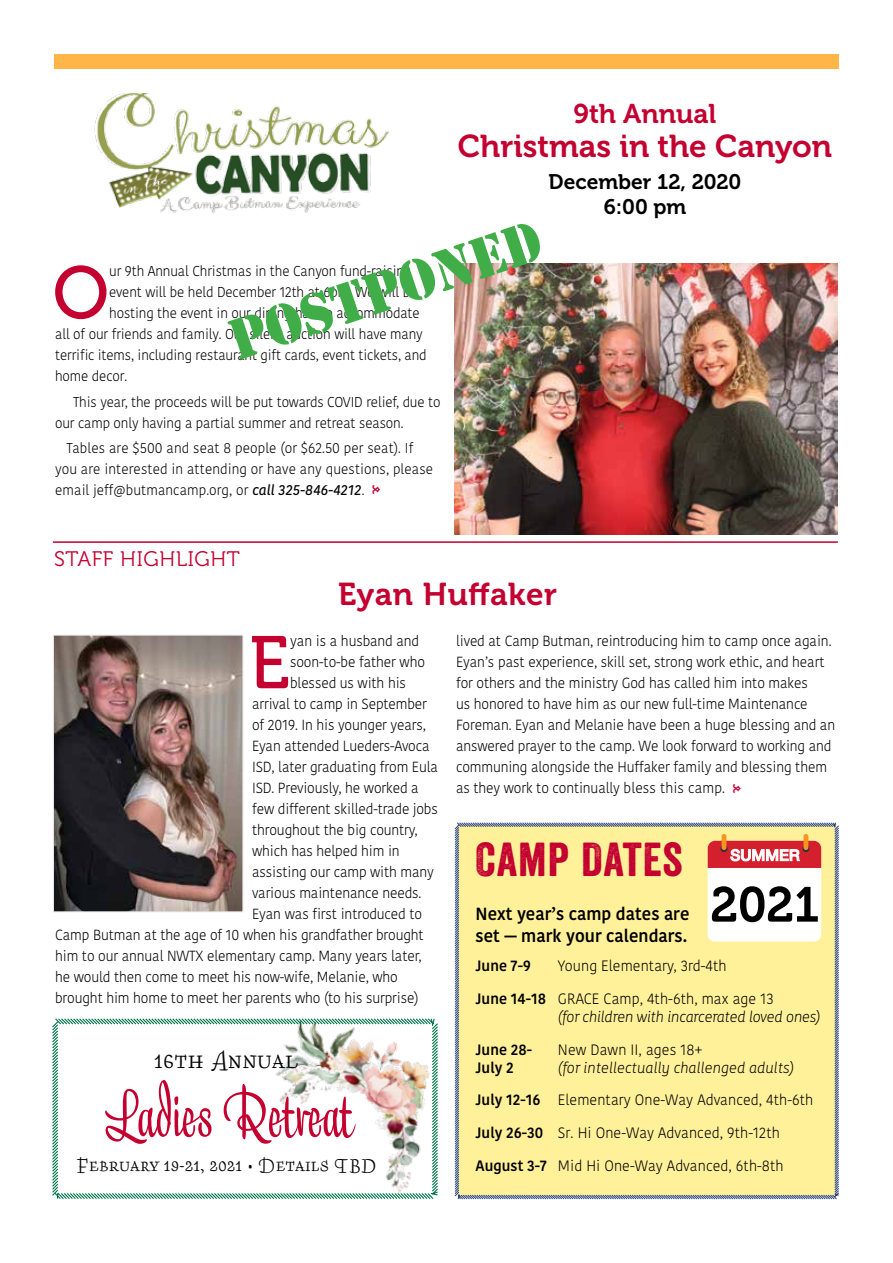
<style>
.page{position:relative;width:893px;height:1263px;background:#fff}
.page>*{position:absolute;margin:0;border:0;box-sizing:border-box;transform-origin:0 0}
.t1{font:74.1px "Museo 500";color:#c3002f;scale:.96 1}
.t2{font:73.8px "Museo 500";color:#c3002f;scale:.96 1}
.t3{font:66px "Liza Std";letter-spacing:.005em;color:#c3002f;scale:.96 1}
.t4{font:46.2px "Veneer";letter-spacing:.02em;color:#c3002f;scale:1.05 1}
.t5{font:31.5px "Museo 700";color:#c3002f}
.t6{font:31.5px "Museo 700";letter-spacing:.02em;color:#c3002f}
.t7{font:27px "Liza Caps Pro";letter-spacing:.005em;color:#000;scale:.96 1}
.t8{font:27px "Museo 700";color:#c3002f}
.t9{font:21px/25.2px "Museo 700";color:#000;text-align:center}
.t10{font:21px "Museo 300";letter-spacing:.03em;color:#c3002f}
.t11{font:20.25px "Liza Caps Pro";letter-spacing:.005em;color:#000;scale:.96 1}
.t12{font:500 17.55px/22.5px "Kohinoor";letter-spacing:.005em;color:#000;scale:.96 1}
.t13{font:300 15px/32.8px "Kohinoor";letter-spacing:.005em;color:#000;scale:.96 1}
.t14{font:italic 300 15px "Kohinoor";letter-spacing:-.01em;color:#000;scale:.96 1}
.t15{font:500 15px "Kohinoor";letter-spacing:.005em;color:#000;scale:.96 1}
.t16{font:300 14.7px/21px "Kohinoor";letter-spacing:-.01em;color:#000;scale:.95 1}
.t17{font:300 14.7px "Kohinoor";letter-spacing:-.01em;color:#000;scale:.96 1}
.t18{font:300 14.25px/21px "Kohinoor";letter-spacing:-.01em;color:#000;scale:.95 1}
.t19{font:300 14.25px/21px "Kohinoor";letter-spacing:-.01em;color:#000;scale:.96 1}
.s1{font-weight:600;font-style:italic}
.s2{font-weight:500}
.s3{font-style:italic}
</style>
<div class="page">
<svg style="left:52px;top:1018px;width:386px;height:181px"></svg>
<div style="left:54px;top:54px;width:785px;height:14px;background:#ffb547"></div>
<img style="left:94px;top:93px;width:295px;height:121px">
<img style="left:454px;top:263px;width:383px;height:272px">
<hr style="left:53px;top:541px;width:785px;height:2px;background:#c3002f">
<img style="left:55px;top:637px;width:186px;height:273px">
<div style="left:53px;top:635px;width:190px;height:277px;border:1px solid #e4e5e6"></div>
<div style="left:454px;top:822px;width:385px;height:378px;background:#fff199"></div>
<div style="left:708px;top:841px;width:113px;height:100px;background:#fff;border-radius:7px"></div>
<hr style="left:722px;top:834px;width:4px;height:16px;background:#f7941e;border-radius:2px">
<div style="left:803px;top:834px;width:5px;height:16px;background:#f7941e;border-radius:2px"></div>
<svg style="left:708px;top:841px;width:113px;height:27px"></svg>
<svg style="left:712px;top:886px;width:106px;height:36px"></svg>
<svg style="left:228px;top:224px;width:312px;height:135px"></svg>
<h2 class="t2" style="left:53px;top:252px;width:60px">O</h2>
<p class="t18" style="left:109px;top:261px;width:319px">ur 9th Annual Christmas in the Canyon fund-raising</p>
<p class="t18" style="left:109px;top:282px;width:326px">event will be held December 12th at 6pm. We will be</p>
<p class="t18" style="left:109px;top:303px;width:328px">hosting the event in our dining hall to accommodate</p>
<p class="t18" style="left:55px;top:324px;width:389px">all of our friends and family. Our silent auction will have many</p>
<p class="t18" style="left:55px;top:345px;width:393px">terrific items, including restaurant gift cards, event tickets, and</p>
<p class="t18" style="left:55px;top:366px;width:77px">home decor.</p>
<p class="t18" style="left:55px;top:391px;width:407px;text-indent:18px">This year, the proceeds will be put towards COVID relief, due to our camp only having a partial summer and retreat season.</p>
<p class="t19" style="left:55px;top:438px;width:395px;text-indent:11px">Tables are $500 and seat 8 people (or $62.50 per seat). If you are interested in attending or have any questions, please email jeff@butmancamp.org, or <span class="s1">call 325-846-4212</span>.</p>
<h3 class="t8" style="left:573px;top:99px;width:144px">9th Annual</h3>
<h3 class="t5" style="left:458px;top:128px;width:376px">Christmas in the Canyon</h3>
<h3 class="t9" style="left:549px;top:169px;width:194px">December 12, 2020<br>6:00 pm</h3>
<h3 class="t10" style="left:54px;top:548px;width:187px">Staff Highlight</h3>
<h3 class="t6" style="left:338px;top:576px;width:221px">Eyan Huffaker</h3>
<h1 class="t1" style="left:249px;top:622px;width:44px">E</h1>
<p class="t17" style="left:290px;top:632px;width:136px">yan is a husband and</p>
<p class="t16" style="left:290px;top:652px;width:143px">soon-to-be father who</p>
<p class="t16" style="left:290px;top:673px;width:124px">blessed us with his</p>
<p class="t16" style="left:252px;top:694px;width:186px">arrival to camp in September</p>
<p class="t16" style="left:252px;top:715px;width:185px">of 2019. In his younger years,</p>
<p class="t16" style="left:252px;top:736px;width:188px">Eyan attended Lueders-Avoca</p>
<p class="t16" style="left:252px;top:757px;width:197px">ISD, later graduating from Eula</p>
<p class="t16" style="left:252px;top:778px;width:177px">ISD. Previously, he worked a</p>
<p class="t16" style="left:252px;top:799px;width:197px">few different skilled-trade jobs</p>
<p class="t16" style="left:252px;top:820px;width:176px">throughout the big country,</p>
<p class="t16" style="left:252px;top:841px;width:157px">which has helped him in</p>
<p class="t16" style="left:252px;top:862px;width:193px">assisting our camp with many</p>
<p class="t16" style="left:252px;top:883px;width:180px">various maintenance needs.</p>
<p class="t16" style="left:252px;top:904px;width:180px">Eyan was first introduced to</p>
<p class="t16" style="left:55px;top:925px;width:390px">Camp Butman at the age of 10 when his grandfather brought</p>
<p class="t16" style="left:55px;top:946px;width:387px">him to our annual NWTX elementary camp. Many years later,</p>
<p class="t16" style="left:55px;top:967px;width:362px">he would then come to meet his now-wife, Melanie, who</p>
<p class="t16" style="left:55px;top:988px;width:384px">brought him home to meet her parents who (to his surprise)</p>
<h3 class="t7" style="left:154px;top:1044px;width:152px">16th Annual</h3>
<h3 class="t3" style="left:102px;top:1072px;width:262px">Ladies Retreat</h3>
<h3 class="t11" style="left:76px;top:1153px;width:315px">February 19-21, 2021 • Details TBD</h3>
<p class="t16" style="left:456px;top:631px;width:401px">lived at Camp Butman, reintroducing him to camp once again.<br>Eyan’s past experience, skill set, strong work ethic, and heart for others and the ministry God has called him into makes<br>us honored to have him as our new full-time Maintenance Foreman. Eyan and Melanie have been a huge blessing and an answered prayer to the camp. We look forward to working and communing alongside the Huffaker family and blessing them as they work to continually bless this camp.</p>
<h3 class="t4" style="left:475px;top:831px;width:199px">CAMP DATES</h3>
<p class="t12" style="left:475px;top:903px;width:224px">Next year’s camp dates are set — mark your calendars.</p>
<p class="t15" style="left:475px;top:956px;width:59px">June 7-9</p>
<p class="t13" style="left:475px;top:949px;width:312px;text-indent:82px">Young Elementary, 3rd-4th<br><span class="s2">June 14-18</span> GRACE Camp, 4th-6th, max age 13</p>
<p class="t14" style="left:558px;top:1007px;width:275px">(for children with incarcerated loved ones)</p>
<p class="t15" style="left:475px;top:1040px;width:61px">June 28-</p>
<p class="t13" style="left:558px;top:1033px;width:152px">New Dawn II, ages 18+</p>
<p class="t15" style="left:475px;top:1058px;width:41px">July 2</p>
<p class="t13" style="left:475px;top:1051px;width:353px;text-indent:82px"><span class="s3">(for intellectually challenged adults)<br></span><span class="s2">July 12-16</span> Elementary One-Way Advanced, 4th-6th <span class="s2">July 26-30</span> Sr. Hi One-Way Advanced, 9th-12th <span class="s2">August 3-7</span> Mid Hi One-Way Advanced, 6th-8th</p>
</div>
